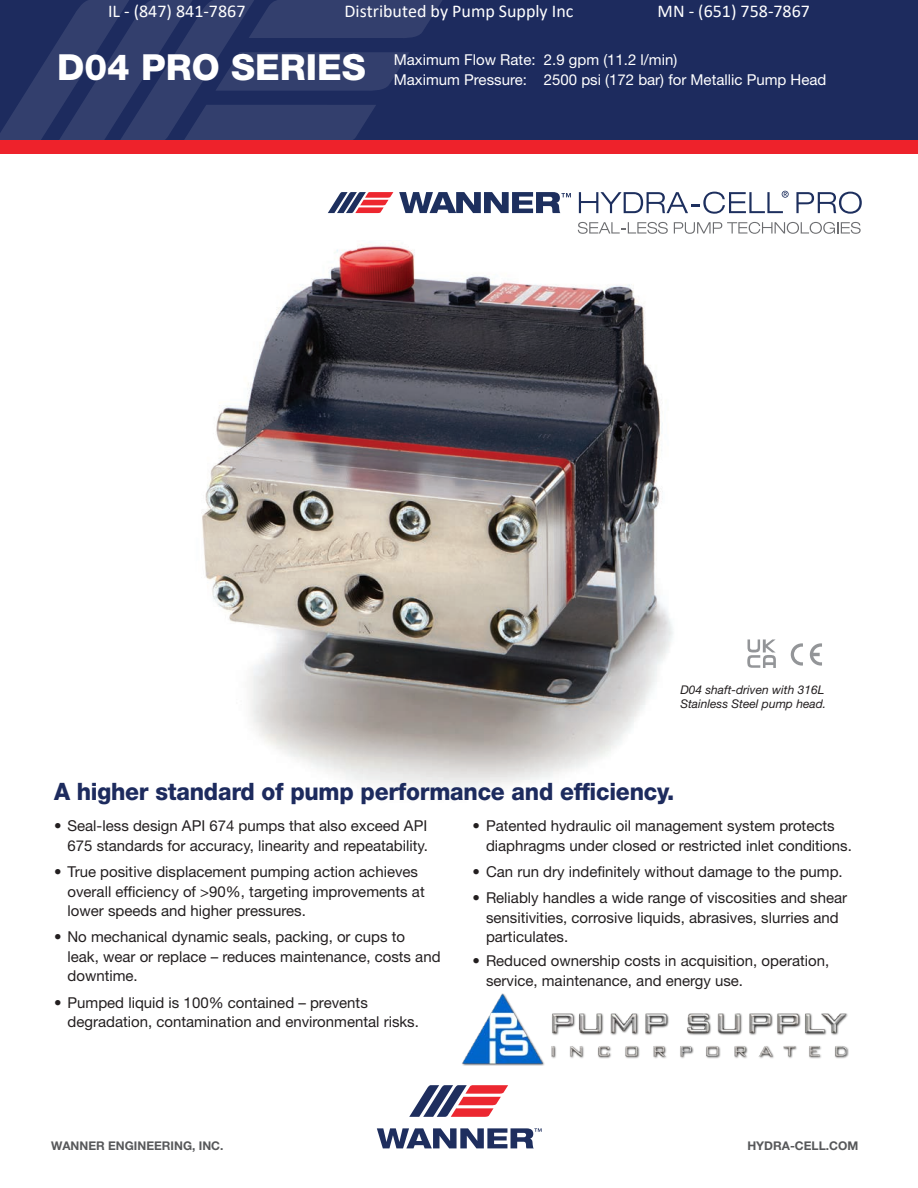
<style>
.page{position:relative;width:918px;height:1188px;background:#fff}
.page>*{position:absolute;margin:0;border:0;box-sizing:border-box;transform-origin:0 0}
.t1{font:800 36px "Helvetica Neue LT Std";color:#fff}
.t2{font:800 24px "Helvetica Neue LT Std";letter-spacing:-.01em;color:#1d2b5e;scale:.95 1}
.t3{font:18px "Calibri";color:#fff}
.t4{font:15px/19.5px "Helvetica Neue LT Std";color:#231f20}
.t5{font:15px "Helvetica Neue LT Std";color:#fff}
.t6{font:italic 12px/14.4px "Helvetica Neue LT Std";color:#231f20}
.t7{font:700 12px "Helvetica Neue LT Std";color:#57585a}
</style>
<div class="page">
<img style="left:202px;top:244px;width:471px;height:557px">
<div style="left:0;top:0;width:918px;height:140px;background:#1d2b5e"></div>
<svg style="left:409px;top:1085px;width:99px;height:32px"></svg>
<svg style="left:377px;top:1128px;width:165px;height:20px"></svg>
<svg style="left:796px;top:192px;width:66px;height:22px"></svg>
<svg style="left:399px;top:192px;width:172px;height:21px"></svg>
<svg style="left:579px;top:191px;width:210px;height:23px"></svg>
<svg style="left:328px;top:192px;width:65px;height:21px"></svg>
<svg style="left:578px;top:222px;width:90px;height:12px"></svg>
<svg style="left:674px;top:222px;width:187px;height:12px"></svg>
<svg style="left:0;top:0;width:442px;height:140px"></svg>
<div style="left:0;top:140px;width:918px;height:14px;background:#ee222b"></div>
<svg style="left:791px;top:643px;width:12px;height:23px"></svg>
<svg style="left:810px;top:643px;width:12px;height:23px"></svg>
<svg style="left:747px;top:639px;width:29px;height:29px"></svg>
<img style="left:462px;top:993px;width:386px;height:73px">
<p class="t3" style="left:108px;top:-1px;width:139px">IL - (847) 841-7867</p>
<p class="t3" style="left:344px;top:-1px;width:231px">Distributed by Pump Supply Inc</p>
<p class="t3" style="left:658px;top:-1px;width:154px">MN - (651) 758-7867</p>
<p class="t1" style="left:57px;top:46px;width:310px">D04 PRO SERIES</p>
<p class="t5" style="left:394px;top:51px;width:285px">Maximum Flow Rate: 2.9 gpm (11.2 l/min)</p>
<p class="t5" style="left:394px;top:70px;width:434px">Maximum Pressure: 2500 psi (172 bar) for Metallic Pump Head</p>
<p class="t6" style="left:680px;top:682px;width:147px">D04 shaft-driven with 316L<br>Stainless Steel pump head.</p>
<p class="t2" style="left:54px;top:777px;width:654px">A higher standard of pump performance and efficiency.</p>
<p class="t4" style="left:54px;top:816px;width:376px;text-align:right">• Seal-less design API 674 pumps that also exceed API<br>675 standards for accuracy, linearity and repeatability.</p>
<p class="t4" style="left:68px;top:862px;width:359px;text-indent:-14px">• True positive displacement pumping action achieves overall efficiency of &gt;90%, targeting improvements at lower speeds and higher pressures.</p>
<p class="t4" style="left:68px;top:927px;width:375px;text-indent:-14px">• No mechanical dynamic seals, packing, or cups to<br>leak, wear or replace – reduces maintenance, costs and downtime.</p>
<p class="t4" style="left:68px;top:992px;width:353px;text-indent:-14px">• Pumped liquid is 100% contained – prevents degradation, contamination and environmental risks.</p>
<p class="t4" style="left:486px;top:816px;width:367px;text-indent:-14px">• Patented hydraulic oil management system protects diaphragms under closed or restricted inlet conditions.</p>
<p class="t4" style="left:472px;top:862px;width:372px">• Can run dry indefinitely without damage to the pump.</p>
<p class="t4" style="left:486px;top:888px;width:363px;text-indent:-14px">• Reliably handles a wide range of viscosities and shear sensitivities, corrosive liquids, abrasives, slurries and particulates.</p>
<p class="t4" style="left:486px;top:951px;width:345px;text-indent:-14px">• Reduced ownership costs in acquisition, operation, service, maintenance, and energy use.</p>
<p class="t7" style="left:51px;top:1138px;width:174px">WANNER ENGINEERING, INC.</p>
<p class="t7" style="left:747px;top:1138px;width:112px">HYDRA-CELL.COM</p>
</div>
